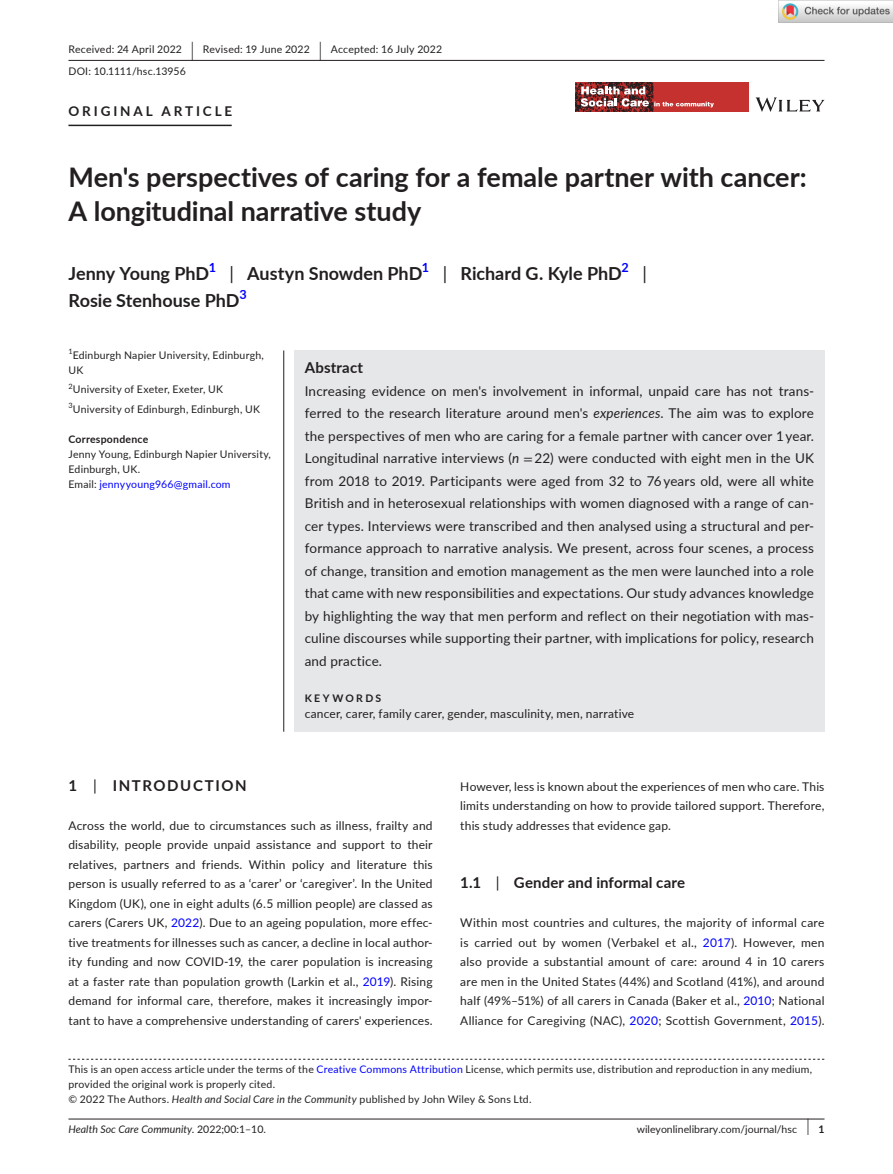
<style>
.page{position:relative;width:893px;height:1174px;background:#fff}
.page>*{position:absolute;margin:0;border:0;box-sizing:border-box;transform-origin:0 0}
.t1{font:700 27px/34.5px "Lato";color:#231f20}
.t2{font:700 18px "Lato";color:#231f20}
.t3{font:18px "Lato";color:#231f20}
.t4{font:700 15px "Lato";letter-spacing:.01em;color:#231f20}
.t5{font:700 15px "Lato";letter-spacing:.105em;color:#231f20}
.t6{font:13.5px/22.5px "Lato";letter-spacing:.01em;color:#231f20;text-align:justify}
.t7{font:700 13.5px "Lato";letter-spacing:.215em;color:#231f20}
.t8{font:700 12.6px "Lato";color:#00f}
.t9{font:12px/19.5px "Lato";letter-spacing:.015em;color:#231f20;text-align:justify}
.t10{font:10.5px/15px "Lato";letter-spacing:.02em;color:#231f20}
.t11{font:italic 10.5px "Lato";color:#231f20}
.t12{font:10.5px "Lato";color:#231f20}
.t13{font:700 10.5px "Lato";letter-spacing:.02em;color:#231f20}
.t14{font:700 10.5px "Lato";letter-spacing:.22em;color:#231f20}
.t15{font:7.35px "Lato";color:#231f20}
.s1{font-size:19.65px}
.s2{font-weight:400}
.s3{color:#00f}
.s4{font-style:italic}
.s5{font-family:"STIX"}
.s6{font-style:normal}
.s7{font-size:17.4px}
.s8{font-weight:700}
</style>
<div class="page">
<hr style="left:68px;top:1118px;width:756px;height:1px;background:#231f20">
<svg style="left:756px;top:97px;width:68px;height:15px"></svg>
<img style="left:576px;top:82px;width:172px;height:30px">
<svg style="left:581px;top:86px;width:133px;height:21px;background:#b45e5d"></svg>
<hr style="left:68px;top:60px;width:756px;height:1px;background:#231f20">
<hr style="left:68px;top:125px;width:164px;height:1px;background:#231f20">
<svg style="left:68px;top:1058px;width:756px;height:1px"></svg>
<div style="left:294px;top:350px;width:530px;height:381px;background:#e6e7e9"></div>
<hr style="left:283px;top:350px;width:1px;height:381px;background:#231f20">
<img style="left:779px;top:0;width:114px;height:23px">
<p class="t10" style="left:68px;top:38px;width:375px;line-height:21.8px">Received: 24 April 2022 <span class="s1">|</span> Revised: 19 June 2022 <span class="s1">|</span> Accepted: 16 July 2022<br>DOI: 10.1111/hsc.13956</p>
<p class="t7" style="left:68px;top:101px;width:165px">ORIGINAL ARTICLE</p>
<h1 class="t1" style="left:68px;top:159px;width:740px">Men's perspectives of caring for a female partner with cancer:<br>A longitudinal narrative study</h1>
<h2 class="t2" style="left:68px;top:260px;width:142px">Jenny Young PhD</h2>
<p class="t8" style="left:209px;top:258px;width:9px">1</p>
<h2 class="t2" style="left:230px;top:260px;width:194px"><span class="s2">|</span> Austyn Snowden PhD</h2>
<p class="t8" style="left:422px;top:258px;width:9px">1</p>
<h2 class="t2" style="left:443px;top:260px;width:181px"><span class="s2">|</span> Richard G. Kyle PhD</h2>
<p class="t8" style="left:622px;top:258px;width:9px">2</p>
<h2 class="t3" style="left:642px;top:260px;width:6px">|</h2>
<h2 class="t2" style="left:68px;top:287px;width:173px">Rosie Stenhouse PhD</h2>
<p class="t8" style="left:239px;top:285px;width:9px">3</p>
<p class="t15" style="left:68px;top:346px;width:6px">1</p>
<p class="t10" style="left:68px;top:347px;width:197px;text-indent:4px">Edinburgh Napier University, Edinburgh,<br>UK</p>
<p class="t15" style="left:68px;top:381px;width:6px">2</p>
<p class="t10" style="left:68px;top:379px;width:193px;line-height:19.5px;text-indent:4px">University of Exeter, Exeter, UK<br><sup>3</sup>University of Edinburgh, Edinburgh, UK</p>
<p class="t13" style="left:68px;top:431px;width:81px">Correspondence</p>
<p class="t10" style="left:68px;top:446px;width:204px">Jenny Young, Edinburgh Napier University,<br>Edinburgh, UK.<br>Email: <span class="s3">jennyyoung966@gmail.com</span></p>
<p class="t4" style="left:305px;top:356px;width:60px">Abstract</p>
<p class="t6" style="left:305px;top:379px;width:511px">Increasing evidence on men's involvement in informal, unpaid care has not trans&shy;ferred to the research literature around men's <span class="s4">experiences</span>. The aim was to explore the perspectives of men who are caring for a female partner with cancer over 1 year.<br>Longitudinal narrative interviews (<span class="s4">n</span> <span class="s5">=</span> 22) were conducted with eight men in the UK from 2018 to 2019. Participants were aged from 32 to 76 years old, were all white British and in heterosexual relationships with women diagnosed with a range of can&shy;cer types. Interviews were transcribed and then analysed using a structural and per&shy;formance approach to narrative analysis. We present, across four scenes, a process of change, transition and emotion management as the men were launched into a role that came with new responsibilities and expectations. Our study advances knowledge by highlighting the way that men perform and reflect on their negotiation with mas&shy;culine discourses while supporting their partner, with implications for policy, research and practice.</p>
<p class="t14" style="left:305px;top:690px;width:78px">KEYWORDS</p>
<p class="t9" style="left:305px;top:703px;width:331px">cancer, carer, family carer, gender, masculinity, men, narrative</p>
<p class="t5" style="left:68px;top:774px;width:180px">1 <span class="s2">|</span> INTRODUCTION</p>
<p class="t9" style="left:68px;top:815px;width:366px">Across the world, due to circumstances such as illness, frailty and disability, people provide unpaid assistance and support to their relatives, partners and friends. Within policy and literature this person is usually referred to as a ‘carer’ or ‘caregiver’. In the United Kingdom (UK), one in eight adults (6.5 million people) are classed as carers (Carers UK, <span class="s3">2022</span>). Due to an ageing population, more effec&shy;tive treatments for illnesses such as cancer, a decline in local author&shy;ity funding and now COVID-19, the carer population is increasing at a faster rate than population growth (Larkin et al., <span class="s3">2019</span>). Rising demand for informal care, therefore, makes it increasingly impor&shy;tant to have a comprehensive understanding of carers' experiences.</p>
<p class="t9" style="left:460px;top:776px;width:366px">However, less is known about the experiences of men who care. This limits understanding on how to provide tailored support. Therefore, this study addresses that evidence gap.</p>
<p class="t4" style="left:460px;top:872px;width:226px">1.1 <span class="s2">|</span> Gender and informal care</p>
<p class="t9" style="left:460px;top:912px;width:366px">Within most countries and cultures, the majority of informal care is carried out by women (Verbakel et al., <span class="s3">2017</span>). However, men also provide a substantial amount of care: around 4 in 10 carers are men in the United States (44%) and Scotland (41%), and around half (49%–51%) of all carers in Canada (Baker et al., <span class="s3">2010</span>; National Alliance for Caregiving (NAC), <span class="s3">2020</span>; Scottish Government, <span class="s3">2015</span>).</p>
<p class="t10" style="left:68px;top:1061px;width:745px">This is an open access article under the terms of the <span class="s3">Creative Commons Attribution</span> License, which permits use, distribution and reproduction in any medium, provided the original work is properly cited.<br>© 2022 The Authors. <span class="s4">Health and Social Care in the Community</span> published by John Wiley &amp; Sons Ltd.</p>
<p class="t11" style="left:68px;top:1121px;width:199px">Health Soc Care Community. <span class="s6">2022;00:1–10.</span></p>
<p class="t12" style="left:637px;top:1121px;width:189px">wileyonlinelibrary.com/journal/hsc <span class="s7">|</span> <span class="s8">1</span></p>
</div>
